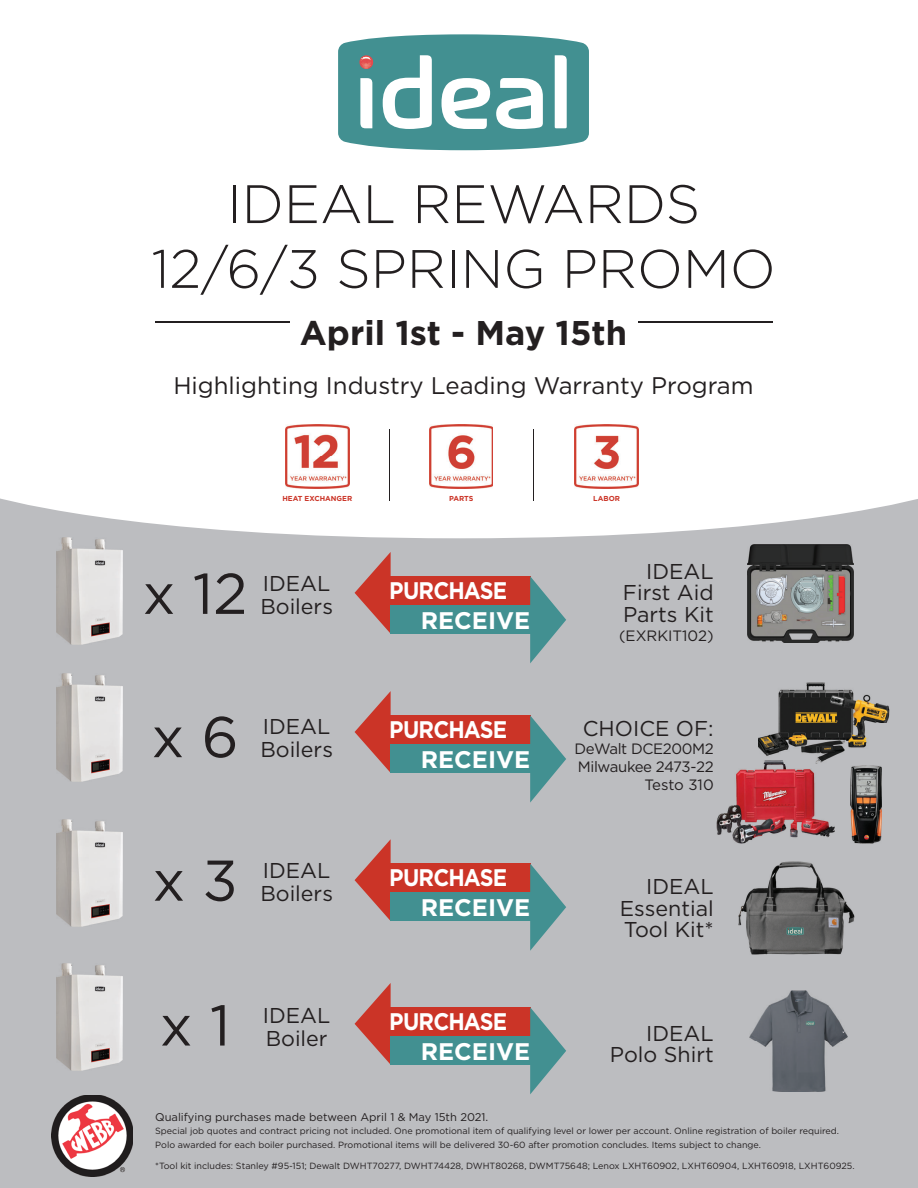
<style>
.page{position:relative;width:918px;height:1188px;background:#fff}
.page>*{position:absolute;margin:0;border:0;box-sizing:border-box;transform-origin:0 0}
.t1{font:57.3px "Gotham";color:#231f20}
.t2{font:300 54px/64.8px "Gotham";color:#231f20;text-align:center}
.t3{font:700 34.2px "Gotham";color:#231f20}
.t4{font:700 24px/29.5px "Gotham";letter-spacing:-.025em;color:#fff;scale:.9 1}
.t5{font:24px "Gotham";color:#231f20}
.t6{font:21.45px/21.5px "Gotham";color:#231f20;text-align:justify}
.t7{font:15px/18px "Gotham";letter-spacing:-.025em;color:#231f20;text-align:right}
.t8{font:15px "Gotham";color:#231f20}
.t9{font:11.1px "Gotham";color:#231f20}
.t10{font:9px/13.5px "Gotham";color:#231f20}
.t11{font:700 7.2px "Gotham";color:#cb3427}
</style>
<div class="page">
<div style="left:0;top:498px;width:918px;height:690px;background:#bcbdc0"></div>
<svg style="left:338px;top:34px;width:251px;height:116px"></svg>
<img style="left:52px;top:1095px;width:81px;height:81px">
<hr style="left:156px;top:322px;width:134px;height:1px;background:#231f20">
<hr style="left:639px;top:322px;width:134px;height:1px;background:#231f20">
<img style="left:286px;top:425px;width:63px;height:63px">
<img style="left:430px;top:425px;width:63px;height:63px">
<img style="left:575px;top:425px;width:63px;height:63px">
<hr style="left:389px;top:429px;width:1px;height:72px;background:#231f20">
<hr style="left:533px;top:429px;width:1px;height:72px;background:#231f20">
<img style="left:748px;top:544px;width:106px;height:99px">
<div style="left:382px;top:576px;width:148px;height:29px;background:#cb3427"></div>
<svg style="left:355px;top:552px;width:36px;height:82px;background:#c27873"></svg>
<svg style="left:530px;top:576px;width:36px;height:87px;background:#85a8aa"></svg>
<div style="left:391px;top:605px;width:150px;height:29px;background:#429091"></div>
<div style="left:382px;top:715px;width:148px;height:29px;background:#cb3427"></div>
<svg style="left:355px;top:691px;width:36px;height:82px;background:#c27873"></svg>
<svg style="left:530px;top:715px;width:36px;height:88px;background:#86a8aa"></svg>
<div style="left:391px;top:744px;width:150px;height:29px;background:#429091"></div>
<div style="left:382px;top:863px;width:148px;height:29px;background:#cb3427"></div>
<svg style="left:355px;top:839px;width:36px;height:82px;background:#c27873"></svg>
<svg style="left:530px;top:864px;width:36px;height:87px;background:#85a8aa"></svg>
<div style="left:391px;top:892px;width:150px;height:29px;background:#429091"></div>
<div style="left:382px;top:1007px;width:148px;height:29px;background:#cb3427"></div>
<svg style="left:355px;top:983px;width:36px;height:82px;background:#c27873"></svg>
<svg style="left:530px;top:1007px;width:36px;height:87px;background:#85a8aa"></svg>
<div style="left:391px;top:1036px;width:150px;height:29px;background:#429091"></div>
<img style="left:56px;top:537px;width:67px;height:108px">
<img style="left:56px;top:674px;width:67px;height:107px">
<img style="left:56px;top:819px;width:67px;height:108px">
<img style="left:56px;top:963px;width:67px;height:108px">
<img style="left:850px;top:766px;width:32px;height:78px">
<img style="left:739px;top:862px;width:115px;height:93px">
<img style="left:750px;top:991px;width:97px;height:101px">
<img style="left:758px;top:682px;width:131px;height:82px">
<img style="left:716px;top:760px;width:119px;height:84px">
<img style="left:758px;top:760px;width:77px;height:4px">
<h2 class="t2" style="left:151px;top:176px;width:626px">IDEAL REWARDS<br>12/6/3 SPRING PROMO</h2>
<h3 class="t3" style="left:300px;top:321px;width:329px">April 1st - May 15th</h3>
<h3 class="t5" style="left:173px;top:377px;width:582px">Highlighting Industry Leading Warranty Program</h3>
<p class="t11" style="left:282px;top:495px;width:71px">HEAT EXCHANGER</p>
<p class="t11" style="left:449px;top:495px;width:26px">PARTS</p>
<p class="t11" style="left:593px;top:495px;width:28px">LABOR</p>
<h1 class="t1" style="left:143px;top:572px;width:106px">x 12</h1>
<h3 class="t6" style="left:260px;top:573px;width:74px;line-height:23.1px">IDEAL<br>Boilers</h3>
<h3 class="t4" style="left:421px;top:578px;width:123px;text-indent:-32px">PURCHASE<br>RECEIVE</h3>
<h3 class="t6" style="left:623px;top:562px;width:92px;text-indent:23px">IDEAL First Aid Parts Kit</h3>
<h3 class="t8" style="left:619px;top:630px;width:96px">(EXRKIT102)</h3>
<h1 class="t1" style="left:151px;top:715px;width:89px">x 6</h1>
<h3 class="t6" style="left:263px;top:717px;width:69px">IDEAL</h3>
<h3 class="t6" style="left:260px;top:741px;width:74px">Boilers</h3>
<h1 class="t1" style="left:152px;top:859px;width:87px">x 3</h1>
<h3 class="t6" style="left:263px;top:861px;width:69px">IDEAL</h3>
<h3 class="t6" style="left:260px;top:884px;width:74px">Boilers</h3>
<h1 class="t1" style="left:160px;top:1004px;width:72px">x 1</h1>
<h3 class="t6" style="left:263px;top:1006px;width:69px">IDEAL</h3>
<h3 class="t6" style="left:266px;top:1029px;width:63px">Boiler</h3>
<h3 class="t4" style="left:421px;top:717px;width:123px;text-indent:-32px">PURCHASE<br>RECEIVE</h3>
<h3 class="t4" style="left:421px;top:865px;width:123px;text-indent:-32px">PURCHASE<br>RECEIVE</h3>
<h3 class="t4" style="left:421px;top:1009px;width:123px;text-indent:-32px">PURCHASE<br>RECEIVE</h3>
<h3 class="t6" style="left:583px;top:719px;width:132px">CHOICE OF:</h3>
<h3 class="t7" style="left:574px;top:740px;width:141px">DeWalt DCE200M2<br>Milwaukee 2473-22<br>Testo 310</h3>
<h3 class="t6" style="left:620px;top:877px;width:95px;text-indent:26px">IDEAL Essential Tool Kit*</h3>
<h3 class="t6" style="left:610px;top:1024px;width:105px;text-align:right">IDEAL<br>Polo Shirt</h3>
<p class="t9" style="left:155px;top:1113px;width:335px">Qualifying purchases made between April 1 &amp; May 15th 2021.</p>
<p class="t10" style="left:155px;top:1125px;width:685px">Special job quotes and contract pricing not included. One promotional item of qualifying level or lower per account. Online registration of boiler required.<br>Polo awarded for each boiler purchased. Promotional items will be delivered 30-60 after promotion concludes. Items subject to change.</p>
<p class="t10" style="left:155px;top:1160px;width:701px">*Tool kit includes: Stanley #95-151; Dewalt DWHT70277, DWHT74428, DWHT80268, DWMT75648; Lenox LXHT60902, LXHT60904, LXHT60918, LXHT60925.</p>
</div>
